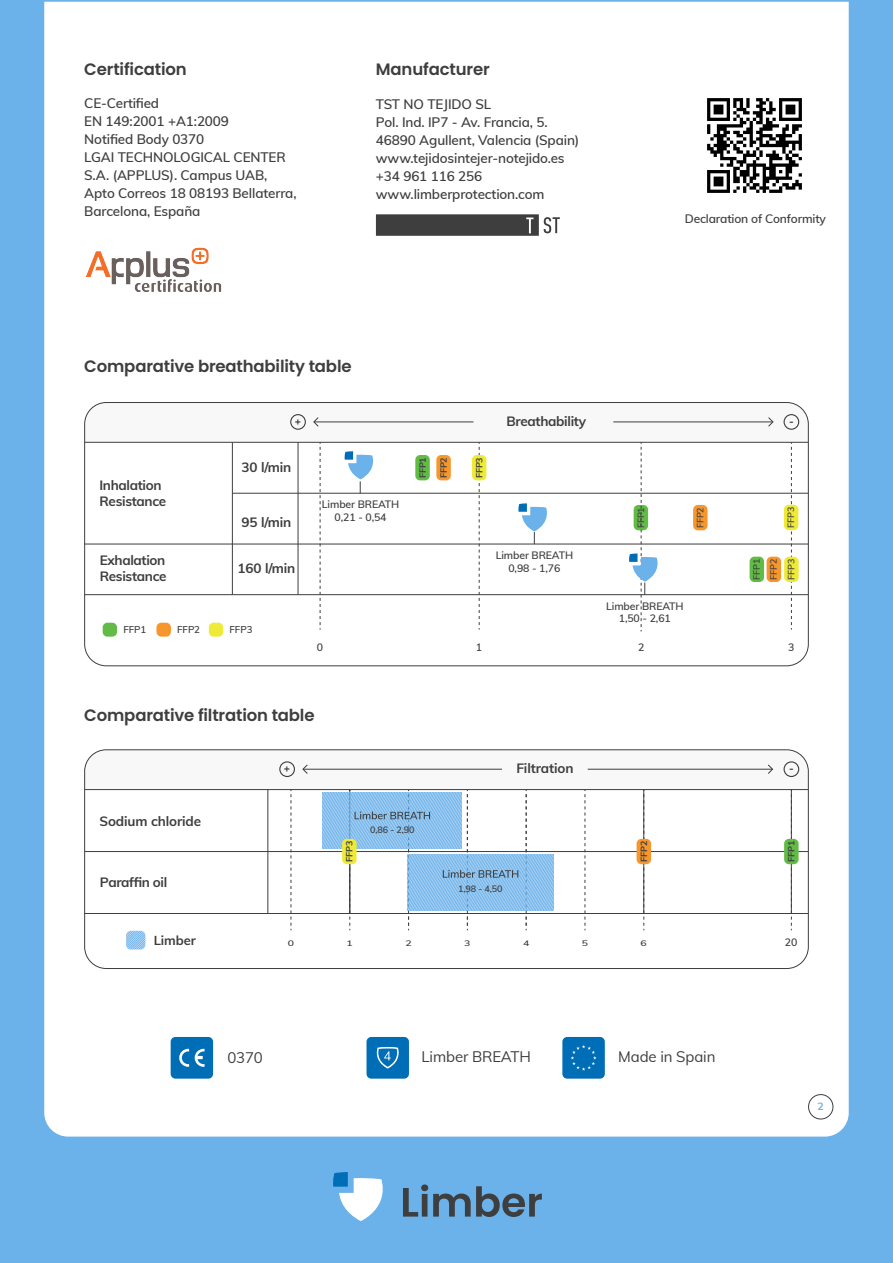
<style>
.page{position:relative;width:893px;height:1263px;background:#6bb1ea}
.page>*{position:absolute;margin:0;border:0;box-sizing:border-box;transform-origin:0 0}
.t1{font:600 16.5px "Poppins";letter-spacing:-.01em;color:#3e3e3f}
.t2{font:15px "Muli";letter-spacing:-.01em;color:#3e3e3f}
.t3{font:600 13.5px/18px "Muli";letter-spacing:-.01em;color:#3e3e3f}
.t4{font:700 13.5px/16.5px "Muli";letter-spacing:-.025em;color:#3e3e3f}
.t5{font:700 13.05px "Muli";letter-spacing:-.01em;color:#3e3e3f}
.t6{font:600 12px "Muli";letter-spacing:-.015em;color:#3e3e3f}
.t7{font:600 10.5px/12.8px "Muli";letter-spacing:-.01em;color:#3e3e3f;text-align:center}
.t8{font:800 10.5px "Muli";color:#3e3e3f}
.t9{font:700 10.5px "Muli";color:#6bb1ea}
.t10{font:600 9.75px "Muli";letter-spacing:-.01em;color:#3e3e3f}
.t11{font:600 9px "Muli";letter-spacing:-.025em;color:#3e3e3f}
.t12{font:700 9px "Muli";letter-spacing:-.025em;color:#3e3e3f}
.t13{font:600 7.8px "Muli";color:#3e3e3f;scale:1.35 1}
</style>
<div class="page">
<div style="left:44px;top:2px;width:805px;height:1134px;background:#fff"></div>
<svg style="left:403px;top:1184px;width:139px;height:33px"></svg>
<svg style="left:333px;top:1172px;width:50px;height:49px"></svg>
<svg style="left:376px;top:214px;width:184px;height:22px"></svg>
<img style="left:705px;top:96px;width:99px;height:99px">
<div style="left:808px;top:1094px;width:25px;height:25px;border:1px solid #3e3e3f;border-radius:50%"></div>
<div style="left:103px;top:623px;width:14px;height:14px;background:#62bb46;border-radius:5px"></div>
<div style="left:156px;top:623px;width:15px;height:14px;background:#f7962c;border-radius:5px"></div>
<div style="left:209px;top:623px;width:14px;height:14px;background:#eeea37;border-radius:5px"></div>
<img style="left:84px;top:243px;width:138px;height:50px">
<div style="left:562px;top:1037px;width:43px;height:42px;background:#006eb6;border-radius:5px"></div>
<svg style="left:571px;top:1045px;width:26px;height:26px"></svg>
<div style="left:366px;top:1037px;width:43px;height:42px;background:#006eb6;border-radius:5px"></div>
<svg style="left:376px;top:1047px;width:23px;height:22px"></svg>
<div style="left:171px;top:1037px;width:42px;height:42px;background:#006eb6;border-radius:5px"></div>
<svg style="left:179px;top:1049px;width:10px;height:18px"></svg>
<svg style="left:195px;top:1049px;width:10px;height:18px"></svg>
<svg style="left:85px;top:402px;width:723px;height:229px"></svg>
<hr style="left:613px;top:422px;width:160px;height:1px;background:#3e3e3f">
<svg style="left:85px;top:750px;width:723px;height:199px"></svg>
<p class="t1" style="left:84px;top:59px;width:104px">Certification</p>
<p class="t1" style="left:376px;top:59px;width:115px">Manufacturer</p>
<p class="t3" style="left:84px;top:94px;width:214px">CE-Certified<br>EN 149:2001 +A1:2009<br>Notified Body 0370<br>LGAI TECHNOLOGICAL CENTER<br>S.A. (APPLUS). Campus UAB,<br>Apto Correos 18 08193 Bellaterra,<br>Barcelona, España</p>
<p class="t3" style="left:376px;top:94px;width:205px">TST NO TEJIDO SL<br>Pol. Ind. IP7 - Av. Francia, 5.<br>46890 Agullent, Valencia (Spain) www.tejidosintejer-notejido.es +34 961 116 256 www.limberprotection.com</p>
<p class="t1" style="left:84px;top:357px;width:269px">Comparative breathability table</p>
<p class="t6" style="left:685px;top:210px;width:143px">Declaration of Conformity</p>
<p class="t4" style="left:506px;top:412px;width:81px">Breathability</p>
<p class="t8" style="left:295px;top:413px;width:8px">+</p>
<p class="t8" style="left:789px;top:413px;width:6px">-</p>
<p class="t4" style="left:99px;top:476px;width:68px">Inhalation<br>Resistance</p>
<p class="t4" style="left:242px;top:459px;width:51px">30 l/min</p>
<p class="t4" style="left:242px;top:513px;width:51px">95 l/min</p>
<p class="t4" style="left:100px;top:551px;width:68px">Exhalation<br>Resistance</p>
<p class="t4" style="left:238px;top:559px;width:59px">160 l/min</p>
<p class="t10" style="left:123px;top:623px;width:24px">FFP1</p>
<p class="t10" style="left:177px;top:623px;width:24px">FFP2</p>
<p class="t10" style="left:230px;top:623px;width:24px">FFP3</p>
<p class="t7" style="left:322px;top:497px;width:79px">Limber BREATH<br>0,21 - 0,54</p>
<p class="t12" style="left:416px;top:478px;width:23px;rotate:-90deg">FFP1</p>
<p class="t12" style="left:437px;top:478px;width:23px;rotate:-90deg">FFP2</p>
<p class="t7" style="left:317px;top:640px;width:8px">0</p>
<p class="t1" style="left:84px;top:706px;width:232px">Comparative filtration table</p>
<p class="t12" style="left:472px;top:478px;width:23px;rotate:-90deg">FFP3</p>
<p class="t7" style="left:496px;top:549px;width:79px">Limber BREATH<br>0,98 - 1,76</p>
<p class="t11" style="left:634px;top:528px;width:22px;rotate:-90deg">FFP1</p>
<p class="t11" style="left:694px;top:528px;width:22px;rotate:-90deg">FFP2</p>
<p class="t7" style="left:606px;top:599px;width:79px">Limber BREATH<br>1,50 - 2,61</p>
<p class="t11" style="left:784px;top:528px;width:22px;rotate:-90deg">FFP3</p>
<p class="t11" style="left:750px;top:580px;width:22px;rotate:-90deg">FFP1</p>
<p class="t11" style="left:767px;top:580px;width:22px;rotate:-90deg">FFP2</p>
<p class="t11" style="left:785px;top:580px;width:22px;rotate:-90deg">FFP3</p>
<p class="t7" style="left:476px;top:640px;width:8px">1</p>
<p class="t7" style="left:638px;top:640px;width:8px">2</p>
<p class="t7" style="left:788px;top:640px;width:8px">3</p>
<p class="t4" style="left:99px;top:812px;width:103px">Sodium chloride</p>
<p class="t4" style="left:100px;top:874px;width:69px">Paraffin oil</p>
<p class="t5" style="left:154px;top:931px;width:44px">Limber</p>
<p class="t4" style="left:516px;top:759px;width:59px">Filtration</p>
<p class="t8" style="left:284px;top:761px;width:8px">+</p>
<p class="t8" style="left:789px;top:760px;width:6px">-</p>
<p class="t12" style="left:343px;top:862px;width:23px;rotate:-90deg">FFP3</p>
<p class="t11" style="left:370px;top:824px;width:46px">0,86 - 2,90</p>
<p class="t11" style="left:458px;top:882px;width:46px">1,98 - 4,50</p>
<p class="t12" style="left:637px;top:862px;width:23px;rotate:-90deg">FFP2</p>
<p class="t12" style="left:785px;top:862px;width:23px;rotate:-90deg">FFP1</p>
<p class="t13" style="left:288px;top:938px;width:6px">0</p>
<p class="t13" style="left:347px;top:938px;width:6px">1</p>
<p class="t13" style="left:405px;top:938px;width:6px">2</p>
<p class="t13" style="left:464px;top:938px;width:6px">3</p>
<p class="t13" style="left:523px;top:938px;width:6px">4</p>
<p class="t13" style="left:582px;top:938px;width:6px">5</p>
<p class="t7" style="left:785px;top:935px;width:14px">20</p>
<p class="t13" style="left:641px;top:938px;width:6px">6</p>
<p class="t2" style="left:227px;top:1046px;width:37px">0370</p>
<p class="t2" style="left:422px;top:1045px;width:111px">Limber BREATH</p>
<p class="t2" style="left:618px;top:1045px;width:99px">Made in Spain</p>
<p class="t9" style="left:818px;top:1099px;width:8px">2</p>
</div>
